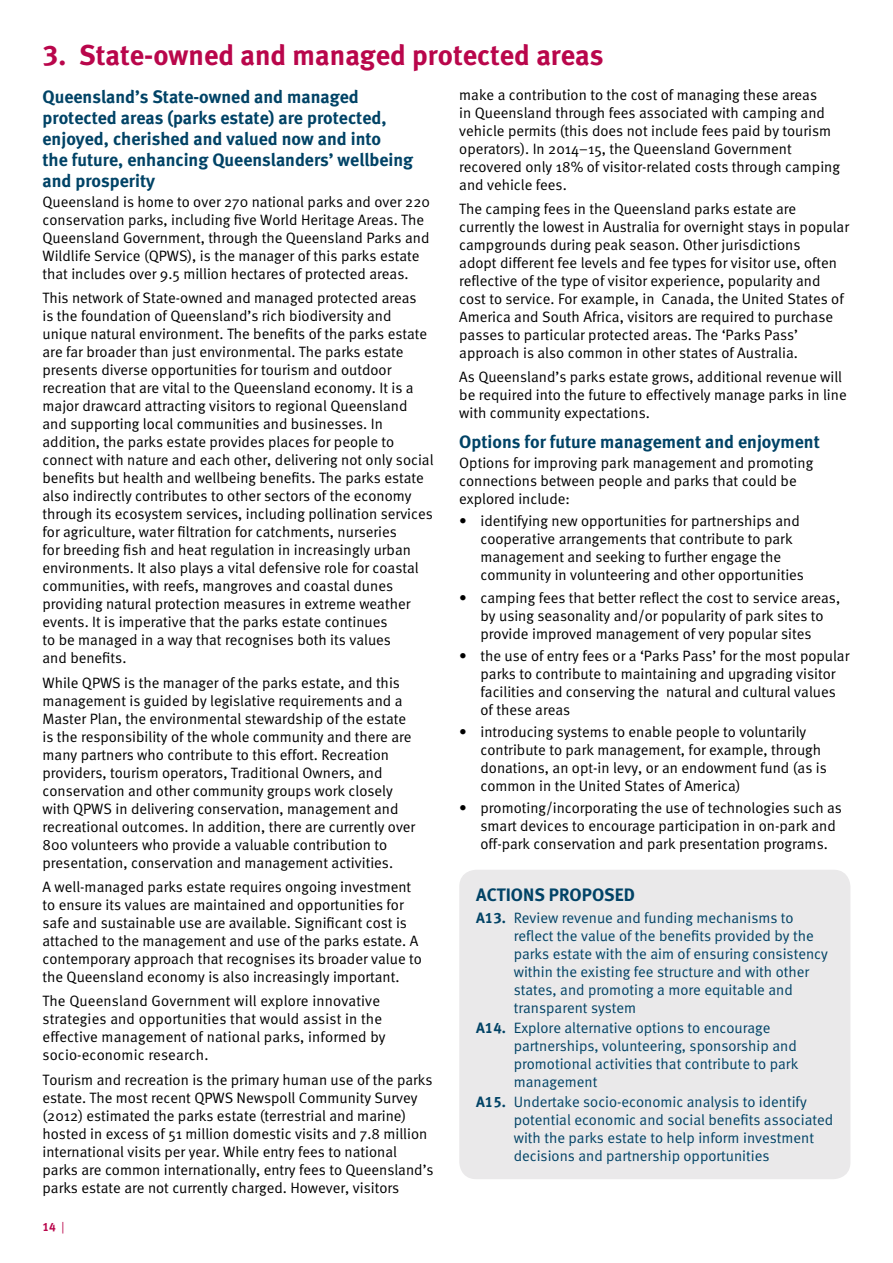
<style>
.page{position:relative;width:893px;height:1263px;background:#fff}
.page>*{position:absolute;margin:0;border:0;box-sizing:border-box;transform-origin:0 0}
.t1{font:700 28.5px "Meta";color:#b9064b}
.t2{font:700 18px/21px "Meta";color:#014366}
.t3{font:15px/18px "Meta Normal";color:#000}
.t4{font:15px/18px "Meta Normal";color:#014366}
.t5{font:12px "Meta Bold LF";color:#b9064b}
.s1{font-family:"Meta Bold LF";font-weight:400}
.s2{font-family:"Meta Bold LF"}
.s3{font-family:"Meta Normal"}
</style>
<div class="page">
<div style="left:459px;top:870px;width:391px;height:309px;background:#eae9ea;border-radius:17px"></div>
<h1 class="t1" style="left:43px;top:38px;width:562px"><span class="s1">3. S</span>tate-owned and managed protected areas</h1>
<p class="t2" style="left:43px;top:86px;width:372px">Queensland’s State-owned and managed protected areas (parks estate) are protected, enjoyed, cherished and valued now and into<br>the future, enhancing Queenslanders’ wellbeing and prosperity</p>
<p class="t3" style="left:43px;top:192px;width:389px">Queensland is home to over 270 national parks and over 220 conservation parks, including five World Heritage Areas. The Queensland Government, through the Queensland Parks and Wildlife Service (QPWS), is the manager of this parks estate that includes over 9.5 million hectares of protected areas.</p>
<p class="t3" style="left:43px;top:289px;width:393px">This network of State-owned and managed protected areas<br>is the foundation of Queensland’s rich biodiversity and unique natural environment. The benefits of the parks estate are far broader than just environmental. The parks estate presents diverse opportunities for tourism and outdoor recreation that are vital to the Queensland economy. It is a major drawcard attracting visitors to regional Queensland and supporting local communities and businesses. In addition, the parks estate provides places for people to connect with nature and each other, delivering not only social benefits but health and wellbeing benefits. The parks estate also indirectly contributes to other sectors of the economy through its ecosystem services, including pollination services for agriculture, water filtration for catchments, nurseries<br>for breeding fish and heat regulation in increasingly urban environments. It also plays a vital defensive role for coastal communities, with reefs, mangroves and coastal dunes providing natural protection measures in extreme weather events. It is imperative that the parks estate continues<br>to be managed in a way that recognises both its values<br>and benefits.</p>
<p class="t3" style="left:43px;top:673px;width:374px">While QPWS is the manager of the parks estate, and this management is guided by legislative requirements and a Master Plan, the environmental stewardship of the estate is the responsibility of the whole community and there are many partners who contribute to this effort. Recreation providers, tourism operators, Traditional Owners, and conservation and other community groups work closely with QPWS in delivering conservation, management and recreational outcomes. In addition, there are currently over 800 volunteers who provide a valuable contribution to presentation, conservation and management activities.</p>
<p class="t3" style="left:43px;top:878px;width:381px">A well-managed parks estate requires ongoing investment to ensure its values are maintained and opportunities for safe and sustainable use are available. Significant cost is attached to the management and use of the parks estate. A contemporary approach that recognises its broader value to the Queensland economy is also increasingly important.</p>
<p class="t3" style="left:43px;top:992px;width:345px">The Queensland Government will explore innovative strategies and opportunities that would assist in the effective management of national parks, informed by socio-economic research.</p>
<p class="t3" style="left:43px;top:1070px;width:393px">Tourism and recreation is the primary human use of the parks estate. The most recent QPWS Newspoll Community Survey (2012) estimated the parks estate (terrestrial and marine) hosted in excess of 51 million domestic visits and 7.8 million international visits per year. While entry fees to national parks are common internationally, entry fees to Queensland’s parks estate are not currently charged. However, visitors</p>
<p class="t3" style="left:459px;top:85px;width:382px">make a contribution to the cost of managing these areas<br>in Queensland through fees associated with camping and vehicle permits (this does not include fees paid by tourism operators). In 2014–15, the Queensland Government recovered only 18% of visitor-related costs through camping and vehicle fees.</p>
<p class="t3" style="left:459px;top:200px;width:391px">The camping fees in the Queensland parks estate are currently the lowest in Australia for overnight stays in popular campgrounds during peak season. Other jurisdictions<br>adopt different fee levels and fee types for visitor use, often reflective of the type of visitor experience, popularity and cost to service. For example, in Canada, the United States of America and South Africa, visitors are required to purchase passes to particular protected areas. The ‘Parks Pass’ approach is also common in other states of Australia.</p>
<p class="t3" style="left:459px;top:368px;width:389px">As Queensland’s parks estate grows, additional revenue will be required into the future to effectively manage parks in line with community expectations.</p>
<p class="t2" style="left:459px;top:431px;width:362px">Options for future management and enjoyment</p>
<p class="t3" style="left:459px;top:454px;width:355px">Options for improving park management and promoting connections between people and parks that could be explored include:</p>
<p class="t3" style="left:480px;top:512px;width:325px;text-indent:-21px">• identifying new opportunities for partnerships and cooperative arrangements that contribute to park management and seeking to further engage the community in volunteering and other opportunities</p>
<p class="t3" style="left:459px;top:588px;width:382px;text-align:center">• camping fees that better reflect the cost to service areas, by using seasonality and/or popularity of park sites to provide improved management of very popular sites</p>
<p class="t3" style="left:480px;top:646px;width:370px;text-indent:-21px">• the use of entry fees or a ‘Parks Pass’ for the most popular parks to contribute to maintaining and upgrading visitor facilities and conserving the natural and cultural values of these areas</p>
<p class="t3" style="left:480px;top:723px;width:348px;text-indent:-21px">• introducing systems to enable people to voluntarily contribute to park management, for example, through donations, an opt-in levy, or an endowment fund (as is common in the United States of America)</p>
<p class="t3" style="left:480px;top:799px;width:363px;text-indent:-21px">• promoting/incorporating the use of technologies such as smart devices to encourage participation in on-park and off-park conservation and park presentation programs.</p>
<p class="t2" style="left:476px;top:884px;width:160px">ACTIONS PROPOSED</p>
<p class="t4" style="left:514px;top:908px;width:316px;text-indent:-38px"><span class="s2">A13.</span> Review revenue and funding mechanisms to reflect the value of the benefits provided by the parks estate with the aim of ensuring consistency within the existing fee structure and with other states, and promoting a more equitable and transparent system</p>
<p class="t4" style="left:514px;top:1019px;width:286px;text-indent:-38px"><span class="s2">A14.</span> Explore alternative options to encourage partnerships, volunteering, sponsorship and promotional activities that contribute to park management</p>
<p class="t4" style="left:514px;top:1093px;width:321px;text-indent:-38px"><span class="s2">A15.</span> Undertake socio-economic analysis to identify potential economic and social benefits associated with the parks estate to help inform investment decisions and partnership opportunities</p>
<p class="t5" style="left:43px;top:1220px;width:23px">14 <span class="s3">|</span></p>
</div>
